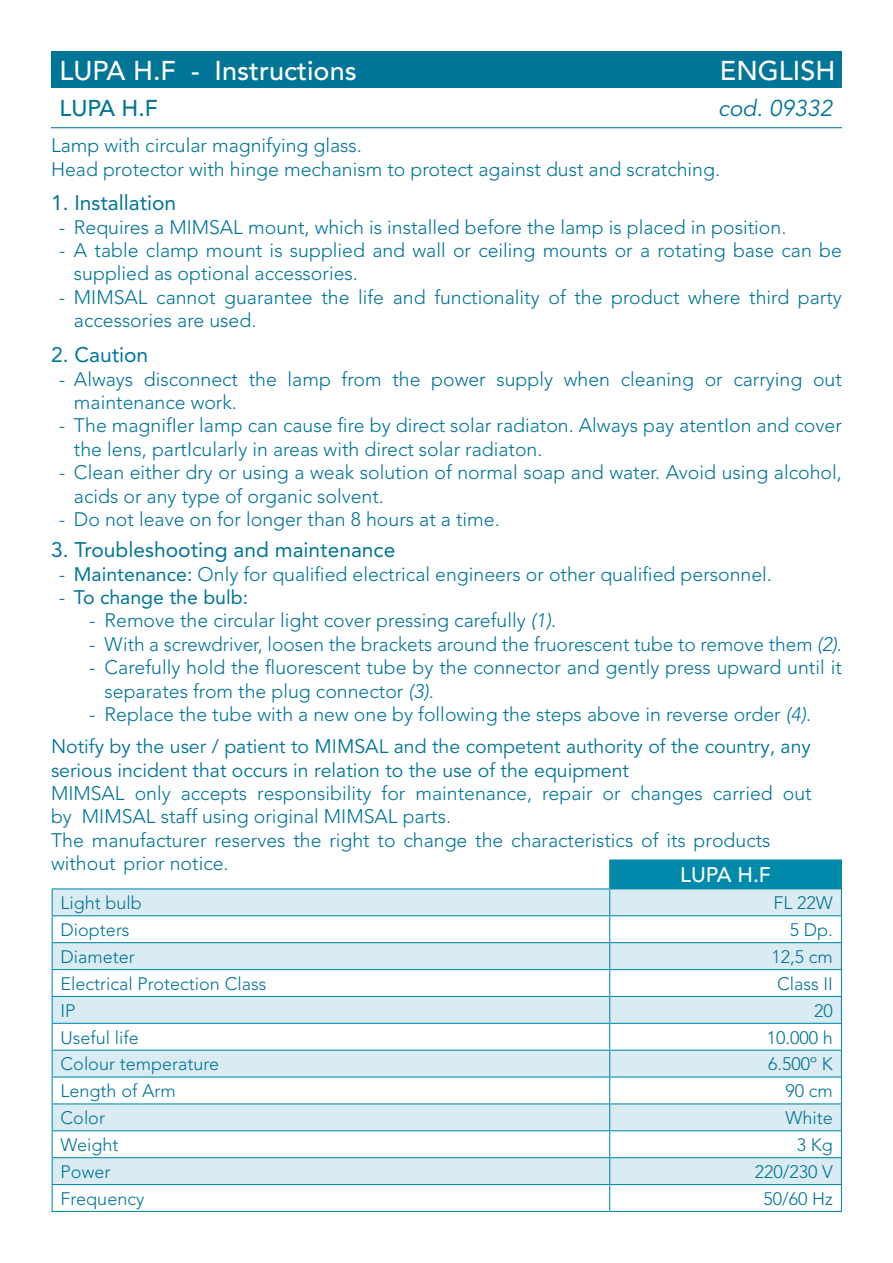
<style>
.page{position:relative;width:893px;height:1263px;background:#fff}
.page>*{position:absolute;margin:0;border:0;box-sizing:border-box;transform-origin:0 0}
.t1{font:500 27px "Avenir LT Std";color:#fff}
.t2{font:italic 22.8px "Avenir LT Std";color:#007598}
.t3{font:500 22.8px "Avenir LT Std";color:#007598}
.t4{font:21px "Avenir LT Std";color:#007598}
.t5{font:500 21px "Avenir LT Std";color:#fff}
.t6{font:300 19.5px/23.4px "Avenir LT Std";color:#007598}
.t7{font:19.5px/32.1px "Avenir LT Std";color:#007598;text-align:right}
.t8{font:19.5px "Avenir LT Std";color:#007598}
.t9{font:300 18px "Avenir LT Std";color:#007598}
.s1{font-weight:400}
.s2{font-weight:300}
.s3{font-style:italic}
.s4{font-weight:300;font-style:italic}
</style>
<div class="page">
<div style="left:51px;top:51px;width:791px;height:37px;background:#007598"></div>
<div style="left:610px;top:860px;width:231px;height:29px;background:#0089aa"></div>
<svg style="left:53px;top:889px;width:788px;height:295px;fill:#daebf2"></svg>
<hr style="left:610px;top:915px;width:232px;height:1px;background:#0089aa">
<hr style="left:610px;top:942px;width:232px;height:1px;background:#0089aa">
<hr style="left:610px;top:969px;width:232px;height:1px;background:#0089aa">
<hr style="left:610px;top:996px;width:232px;height:1px;background:#0089aa">
<hr style="left:610px;top:1023px;width:232px;height:1px;background:#0089aa">
<hr style="left:610px;top:1050px;width:232px;height:1px;background:#0089aa">
<hr style="left:610px;top:1076px;width:232px;height:1px;background:#0089aa">
<hr style="left:610px;top:1103px;width:232px;height:1px;background:#0089aa">
<hr style="left:610px;top:1130px;width:232px;height:1px;background:#0089aa">
<hr style="left:610px;top:1157px;width:232px;height:1px;background:#0089aa">
<hr style="left:610px;top:1184px;width:232px;height:1px;background:#0089aa">
<hr style="left:610px;top:1211px;width:232px;height:1px;background:#0089aa">
<hr style="left:52px;top:915px;width:558px;height:1px;background:#0089aa">
<hr style="left:52px;top:942px;width:558px;height:1px;background:#0089aa">
<hr style="left:52px;top:969px;width:558px;height:1px;background:#0089aa">
<hr style="left:52px;top:996px;width:558px;height:1px;background:#0089aa">
<hr style="left:52px;top:1023px;width:558px;height:1px;background:#0089aa">
<hr style="left:52px;top:1050px;width:558px;height:1px;background:#0089aa">
<hr style="left:52px;top:1076px;width:558px;height:1px;background:#0089aa">
<hr style="left:52px;top:1103px;width:558px;height:1px;background:#0089aa">
<hr style="left:52px;top:1130px;width:558px;height:1px;background:#0089aa">
<hr style="left:52px;top:1157px;width:558px;height:1px;background:#0089aa">
<hr style="left:52px;top:1184px;width:558px;height:1px;background:#0089aa">
<svg style="left:52px;top:889px;width:1px;height:322px"></svg>
<hr style="left:52px;top:1211px;width:558px;height:1px;background:#0089aa">
<hr style="left:52px;top:888px;width:558px;height:1px;background:#0089aa">
<hr style="left:609px;top:859px;width:233px;height:1px;background:#0089aa">
<svg style="left:609px;top:860px;width:1px;height:351px"></svg>
<svg style="left:841px;top:860px;width:1px;height:351px"></svg>
<hr style="left:610px;top:888px;width:232px;height:1px;background:#0089aa">
<hr style="left:51px;top:127px;width:791px;height:1px;background:#007598">
<h1 class="t1" style="left:60px;top:55px;width:299px">LUPA H.F - Instructions</h1>
<h1 class="t1" style="left:720px;top:55px;width:117px">ENGLISH</h1>
<p class="t3" style="left:60px;top:95px;width:100px">LUPA H.F</p>
<p class="t2" style="left:718px;top:95px;width:116px">cod. 09332</p>
<p class="t6" style="left:51px;top:133px;width:671px;line-height:24.3px">Lamp with circular magnifying glass.<br>Head protector with hinge mechanism to protect against dust and scratching.</p>
<p class="t4" style="left:51px;top:191px;width:127px">1. Installation</p>
<p class="t6" style="left:59px;top:215px;width:729px">- Requires a MIMSAL mount, which is installed before the lamp is placed in position.</p>
<p class="t6" style="left:74px;top:239px;width:769px;text-indent:-15px">- A table clamp mount is supplied and wall or ceiling mounts or a rotating base can be supplied as optional accessories.</p>
<p class="t6" style="left:74px;top:285px;width:769px;text-indent:-15px">- MIMSAL cannot guarantee the life and functionality of the product where third party accessories are used.</p>
<p class="t4" style="left:51px;top:343px;width:99px">2. Caution</p>
<p class="t6" style="left:74px;top:367px;width:769px;text-indent:-15px">- Always disconnect the lamp from the power supply when cleaning or carrying out maintenance work.</p>
<p class="t6" style="left:74px;top:414px;width:769px;text-indent:-15px">- The magnifIer lamp can cause fire by direct solar radiaton. Always pay atentIon and cover the lens, partIcularly in areas with direct solar radiaton.</p>
<p class="t6" style="left:74px;top:461px;width:769px;text-indent:-15px">- Clean either dry or using a weak solution of normal soap and water. Avoid using alcohol, acids or any type of organic solvent.</p>
<p class="t6" style="left:59px;top:508px;width:443px">- Do not leave on for longer than 8 hours at a time.</p>
<p class="t4" style="left:51px;top:538px;width:346px">3. Troubleshooting and maintenance</p>
<p class="t6" style="left:59px;top:562px;width:715px">- <span class="s1">Maintenance:</span> Only for qualified electrical engineers or other qualified personnel.</p>
<p class="t8" style="left:59px;top:586px;width:191px"><span class="s2">-</span> To change the bulb:</p>
<p class="t6" style="left:89px;top:609px;width:468px">- Remove the circular light cover pressing carefully <span class="s3">(1)</span>.</p>
<p class="t6" style="left:89px;top:632px;width:754px">- With a screwdriver, loosen the brackets around the fruorescent tube to remove them <span class="s3">(2)</span>.</p>
<p class="t6" style="left:105px;top:656px;width:739px;text-indent:-15px">- Carefully hold the fluorescent tube by the connector and gently press upward until it separates from the plug connector <span class="s3">(3)</span>.</p>
<p class="t7" style="left:51px;top:699px;width:762px"><span class="s2">- Replace the tube with a new one by following the steps above in reverse order</span> <span class="s4">(4)</span><span class="s2">.<br></span>Notify by the user / patient to MIMSAL and the competent authority of the country, any</p>
<p class="t7" style="left:51px;top:754px;width:580px">serious incident that occurs in relation to the use of the equipment</p>
<p class="t6" style="left:51px;top:781px;width:762px">MIMSAL only accepts responsibility for maintenance, repair or changes carried out by MIMSAL staff using original MIMSAL parts.<br>The manufacturer reserves the right to change the characteristics of its products without prior notice.</p>
<p class="t5" style="left:680px;top:863px;width:92px">LUPA H.F</p>
<p class="t9" style="left:61px;top:892px;width:83px">Light bulb</p>
<p class="t9" style="left:773px;top:892px;width:61px">FL 22W</p>
<p class="t9" style="left:61px;top:919px;width:71px">Diopters</p>
<p class="t9" style="left:790px;top:919px;width:45px">5 Dp.</p>
<p class="t9" style="left:61px;top:946px;width:76px">Diameter</p>
<p class="t9" style="left:771px;top:946px;width:63px">12,5 cm</p>
<p class="t9" style="left:61px;top:973px;width:207px">Electrical Protection Class</p>
<p class="t9" style="left:777px;top:973px;width:57px">Class II</p>
<p class="t9" style="left:61px;top:1000px;width:17px">IP</p>
<p class="t9" style="left:814px;top:1000px;width:20px">20</p>
<p class="t9" style="left:61px;top:1027px;width:80px">Useful life</p>
<p class="t9" style="left:767px;top:1027px;width:68px">10.000 h</p>
<p class="t9" style="left:61px;top:1054px;width:160px">Colour temperature</p>
<p class="t9" style="left:768px;top:1054px;width:66px">6.500º K</p>
<p class="t9" style="left:61px;top:1080px;width:117px">Length of Arm</p>
<p class="t9" style="left:785px;top:1080px;width:49px">90 cm</p>
<p class="t9" style="left:61px;top:1107px;width:46px">Color</p>
<p class="t9" style="left:786px;top:1107px;width:49px">White</p>
<p class="t9" style="left:61px;top:1134px;width:59px">Weight</p>
<p class="t9" style="left:797px;top:1134px;width:38px">3 Kg</p>
<p class="t9" style="left:61px;top:1161px;width:51px">Power</p>
<p class="t9" style="left:755px;top:1161px;width:80px">220/230 V</p>
<p class="t9" style="left:61px;top:1188px;width:85px">Frequency</p>
<p class="t9" style="left:763px;top:1188px;width:71px">50/60 Hz</p>
</div>
